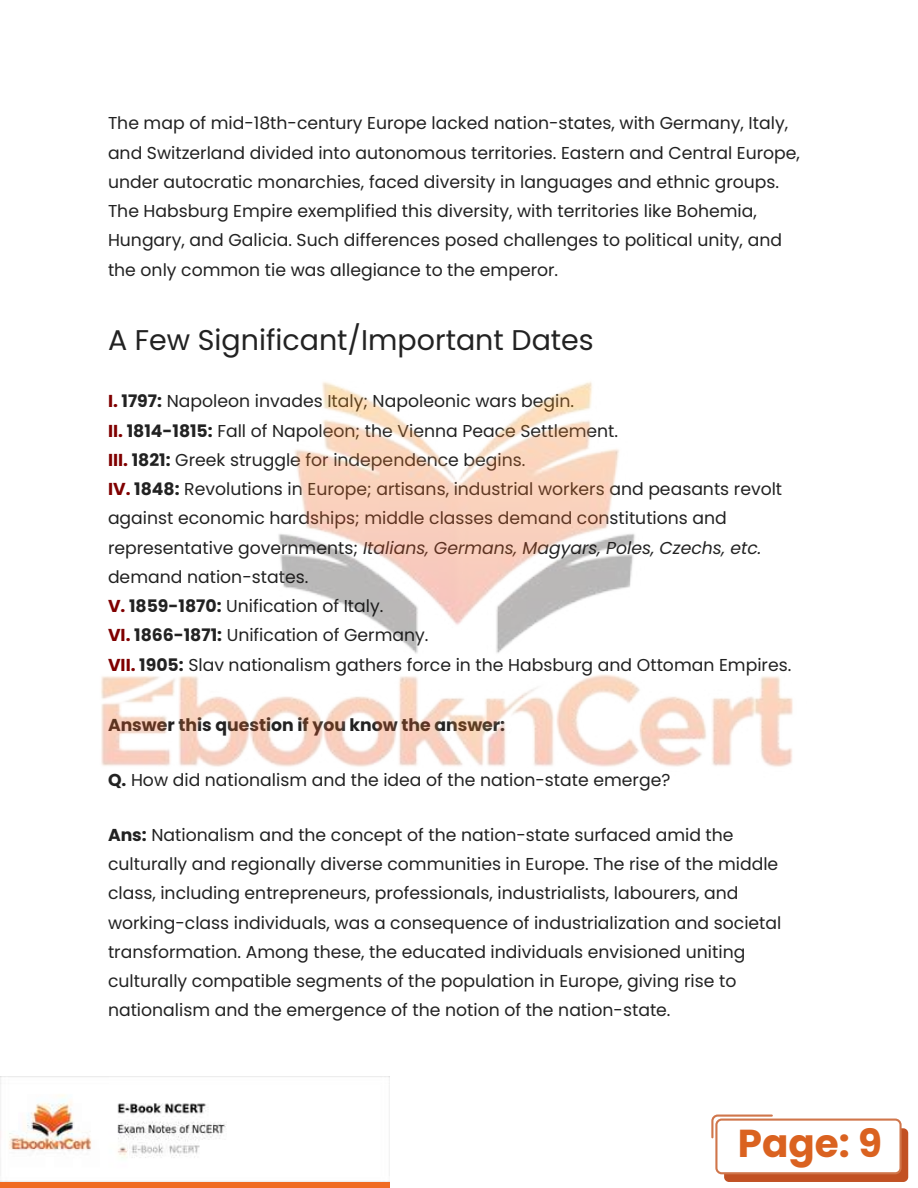
<style>
.page{position:relative;width:918px;height:1188px;background:#fff}
.page>*{position:absolute;margin:0;border:0;box-sizing:border-box;transform-origin:0 0}
.t1{font:700 38.85px "Poppins";color:#da6220}
.t2{font:28.5px "Poppins";color:#222}
.t3{font:17.25px/29.2px "Poppins";color:#222}
.t4{font:700 17.25px "Poppins";color:#222}
.s1{font-weight:700;color:#800000}
.s2{font-weight:700}
.s3{font-style:italic}
</style>
<div class="page">
<div style="left:724px;top:1128px;width:184px;height:54px;background:#c25123;border-radius:5px"></div>
<svg style="left:711px;top:1115px;width:191px;height:59px"></svg>
<img style="left:101px;top:382px;width:692px;height:385px">
<svg style="left:0;top:1181px;width:389px;height:7px;background:#ef7d3f"></svg>
<img style="left:0;top:1076px;width:389px;height:105px">
<p class="t3" style="left:108px;top:109px;width:693px">The map of mid-18th-century Europe lacked nation-states, with Germany, Italy, and Switzerland divided into autonomous territories. Eastern and Central Europe, under autocratic monarchies, faced diversity in languages and ethnic groups.<br>The Habsburg Empire exemplified this diversity, with territories like Bohemia, Hungary, and Galicia. Such differences posed challenges to political unity, and the only common tie was allegiance to the emperor.</p>
<h2 class="t2" style="left:108px;top:320px;width:487px">A Few Significant/Important Dates</h2>
<p class="t3" style="left:108px;top:387px;width:685px"><span class="s1">I.</span> <span class="s2">1797:</span> Napoleon invades Italy; Napoleonic wars begin.<br><span class="s1">II.</span> <span class="s2">1814-1815:</span> Fall of Napoleon; the Vienna Peace Settlement.<br><span class="s1">III.</span> <span class="s2">1821:</span> Greek struggle for independence begins.<br><span class="s1">IV.</span> <span class="s2">1848:</span> Revolutions in Europe; artisans, industrial workers and peasants revolt against economic hardships; middle classes demand constitutions and representative governments; <span class="s3">Italians, Germans, Magyars, Poles, Czechs, etc. </span>demand nation-states.<br><span class="s1">V.</span> <span class="s2">1859-1870:</span> Unification of Italy.<br><span class="s1">VI.</span> <span class="s2">1866-1871:</span> Unification of Germany.<br><span class="s1">VII.</span> <span class="s2">1905:</span> Slav nationalism gathers force in the Habsburg and Ottoman Empires.</p>
<p class="t4" style="left:108px;top:713px;width:399px">Answer this question if you know the answer:</p>
<p class="t3" style="left:108px;top:765px;width:564px"><span class="s2">Q.</span> How did nationalism and the idea of the nation-state emerge?</p>
<p class="t3" style="left:108px;top:820px;width:675px"><span class="s2">Ans:</span> Nationalism and the concept of the nation-state surfaced amid the culturally and regionally diverse communities in Europe. The rise of the middle class, including entrepreneurs, professionals, industrialists, labourers, and working-class individuals, was a consequence of industrialization and societal transformation. Among these, the educated individuals envisioned uniting culturally compatible segments of the population in Europe, giving rise to nationalism and the emergence of the notion of the nation-state.</p>
<h1 class="t1" style="left:738px;top:1116px;width:146px">Page: 9</h1>
</div>
